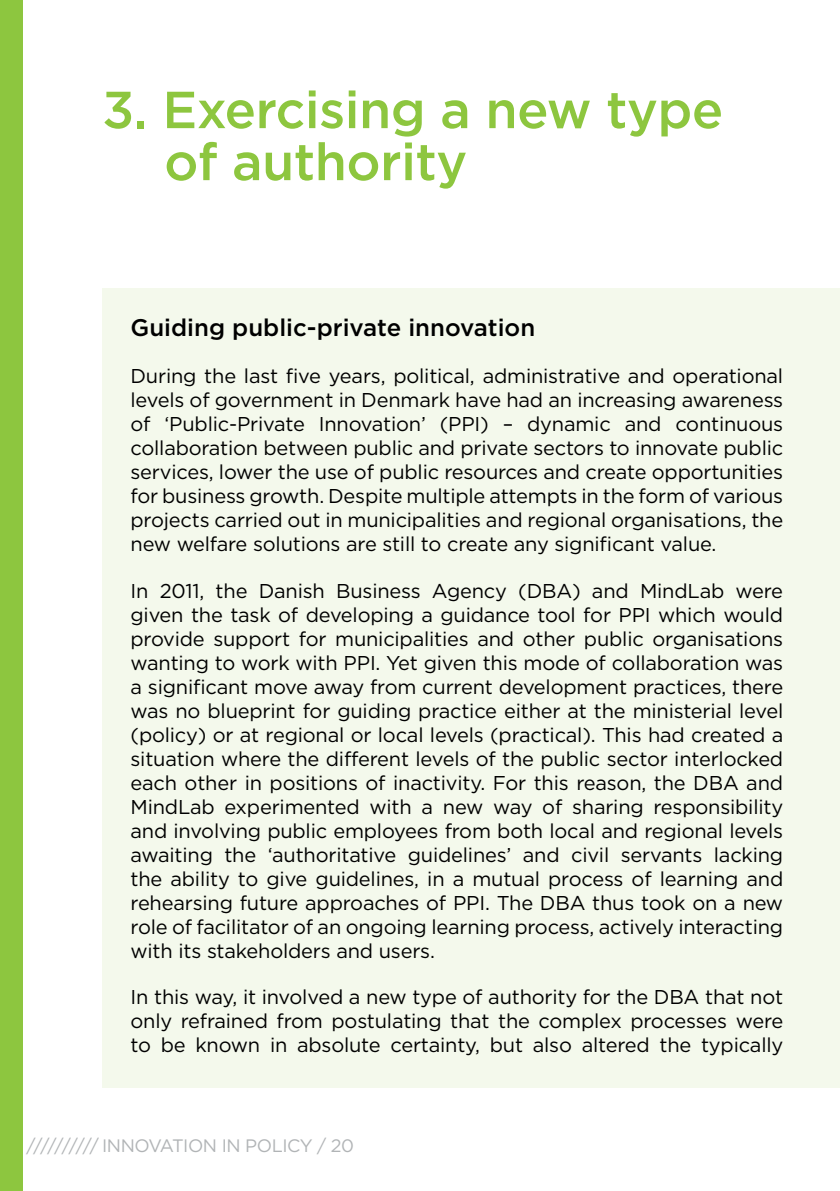
<style>
.page{position:relative;width:840px;height:1191px;background:#fff}
.page>*{position:absolute;margin:0;border:0;box-sizing:border-box;transform-origin:0 0}
.t1{font:500 52px/52px "Gotham HTF";letter-spacing:-.01em;color:#8dc63f}
.t2{font:500 24px "Gotham HTF";color:#000}
.t3{font:20px/24px "Gotham HTF";letter-spacing:-.01em;color:#000;text-align:justify}
.t4{font:18px "Gotham HTF";letter-spacing:-.025em;color:#b1b4b6}
</style>
<div class="page">
<div style="left:0;top:0;width:23px;height:1191px;background:#8dc63f"></div>
<div style="left:102px;top:288px;width:737px;height:799px;background:#f4f9ec"></div>
<hr style="left:839px;top:57px;width:1px;height:303px;background:#f4f9ec">
<h1 class="t1" style="left:164px;top:83px;width:560px;text-indent:-62px">3. Exercising a new type of authority</h1>
<p class="t2" style="left:130px;top:314px;width:406px">Guiding public-private innovation</p>
<p class="t3" style="left:130px;top:363px;width:654px">During the last five years, political, administrative and operational levels of government in Denmark have had an increasing awareness of ‘Public-Private Innovation’ (PPI) – dynamic and continuous collaboration between public and private sectors to innovate public services, lower the use of public resources and create opportunities for business growth. Despite multiple attempts in the form of various projects carried out in municipalities and regional organisations, the new welfare solutions are still to create any significant value.</p>
<p class="t3" style="left:130px;top:578px;width:654px">In 2011, the Danish Business Agency (DBA) and MindLab were given the task of developing a guidance tool for PPI which would provide support for municipalities and other public organisations wanting to work with PPI. Yet given this mode of collaboration was a significant move away from current development practices, there was no blueprint for guiding practice either at the ministerial level (policy) or at regional or local levels (practical). This had created a situation where the different levels of the public sector interlocked each other in positions of inactivity. For this reason, the DBA and MindLab experimented with a new way of sharing responsibility and involving public employees from both local and regional levels awaiting the ‘authoritative guidelines’ and civil servants lacking the ability to give guidelines, in a mutual process of learning and rehearsing future approaches of PPI. The DBA thus took on a new role of facilitator of an ongoing learning process, actively interacting with its stakeholders and users.</p>
<p class="t3" style="left:130px;top:985px;width:654px">In this way, it involved a new type of authority for the DBA that not only refrained from postulating that the complex processes were to be known in absolute certainty, but also altered the typically</p>
<p class="t4" style="left:26px;top:1135px;width:95px">////////// Inno</p>
<p class="t4" style="left:148px;top:1135px;width:46px">vation</p>
<p class="t4" style="left:221px;top:1135px;width:36px">in polic</p>
<p class="t4" style="left:300px;top:1135px;width:56px">y / 20</p>
</div>
